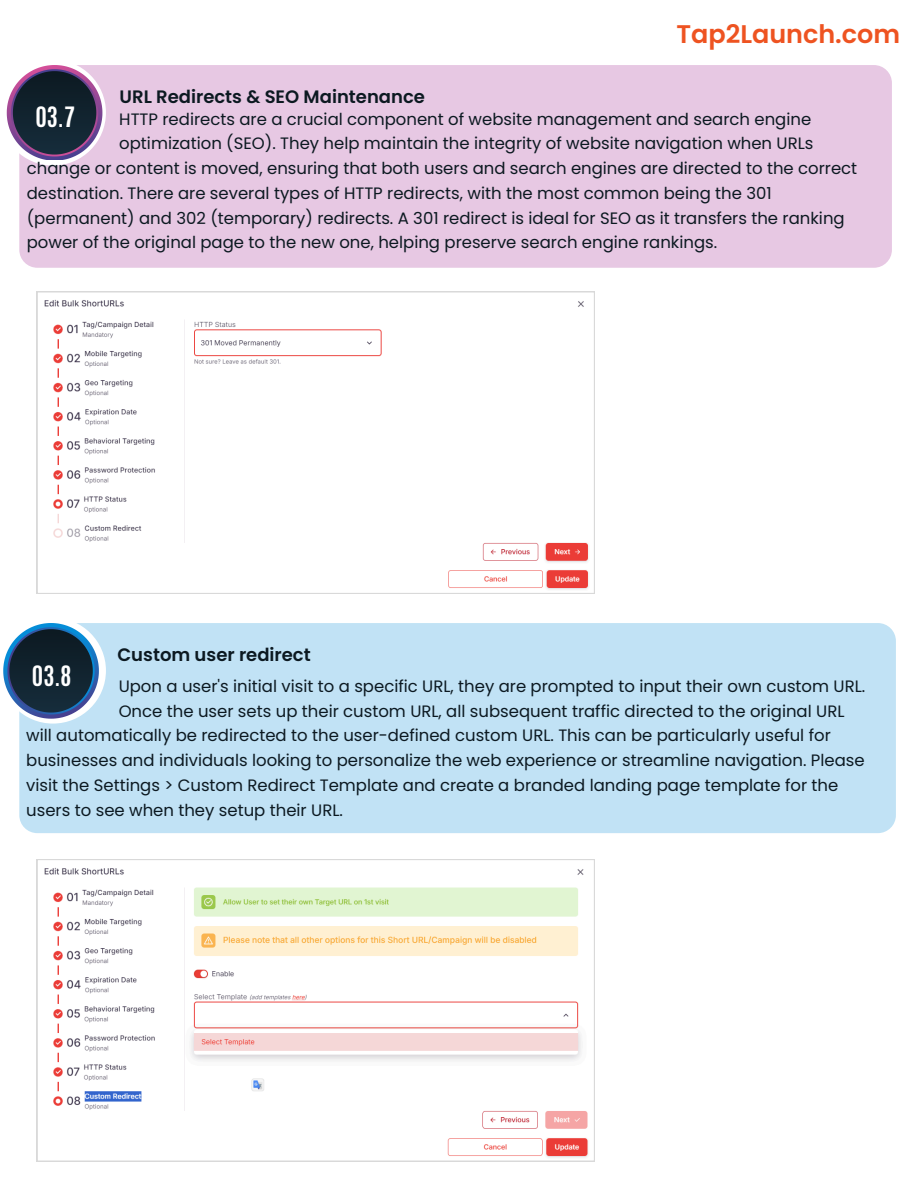
<style>
.page{position:relative;width:918px;height:1188px;background:#fff}
.page>*{position:absolute;margin:0;border:0;box-sizing:border-box;transform-origin:0 0}
.t1{font:600 25.5px "Poppins";color:#ee5321}
.t2{font:700 23.4px "Antonio";color:#fff}
.t3{font:600 18px "Poppins";color:#0c1921}
.t4{font:16.5px/24.8px "Poppins";color:#0c1921}
</style>
<div class="page">
<svg style="left:37px;top:291px;width:558px;height:303px"></svg>
<div style="left:19px;top:65px;width:873px;height:203px;background:#e7c8e3;border-radius:18px"></div>
<div style="left:0;top:60px;width:106px;height:106px;background:#fff;border-radius:50%"></div>
<svg style="left:7px;top:65px;width:95px;height:95px"></svg>
<svg style="left:37px;top:859px;width:558px;height:303px"></svg>
<div style="left:19px;top:623px;width:877px;height:210px;background:#c1e2f5;border-radius:18px"></div>
<div style="left:0;top:618px;width:106px;height:106px;background:#fff;border-radius:50%"></div>
<svg style="left:3px;top:623px;width:96px;height:96px"></svg>
<p class="t3" style="left:120px;top:84px;width:307px">URL Redirects &amp; SEO Maintenance</p>
<p class="t1" style="left:676px;top:16px;width:225px">Tap2Launch.com</p>
<h3 class="t2" style="left:35px;top:100px;width:41px">03.7</h3>
<h1 class="t4" style="left:119px;top:107px;width:694px">HTTP redirects are a crucial component of website management and search engine</h1>
<p class="t4" style="left:27px;top:131px;width:832px;text-indent:92px">optimization (SEO). They help maintain the integrity of website navigation when URLs change or content is moved, ensuring that both users and search engines are directed to the correct destination. There are several types of HTTP redirects, with the most common being the 301 (permanent) and 302 (temporary) redirects. A 301 redirect is ideal for SEO as it transfers the ranking power of the original page to the new one, helping preserve search engine rankings.</p>
<h3 class="t3" style="left:117px;top:642px;width:195px">Custom user redirect</h3>
<p class="t2" style="left:32px;top:659px;width:41px">03.8</p>
<p class="t4" style="left:119px;top:674px;width:748px">Upon a user's initial visit to a specific URL, they are prompted to input their own custom URL.</p>
<p class="t4" style="left:119px;top:698px;width:727px">Once the user sets up their custom URL, all subsequent traffic directed to the original URL</p>
<p class="t4" style="left:26px;top:723px;width:806px">will automatically be redirected to the user-defined custom URL. This can be particularly useful for</p>
<p class="t4" style="left:26px;top:748px;width:840px">businesses and individuals looking to personalize the web experience or streamline navigation. Please</p>
<p class="t4" style="left:26px;top:773px;width:814px">visit the Settings &gt; Custom Redirect Template and create a branded landing page template for the</p>
<p class="t4" style="left:26px;top:797px;width:318px">users to see when they setup their URL.</p>
</div>
